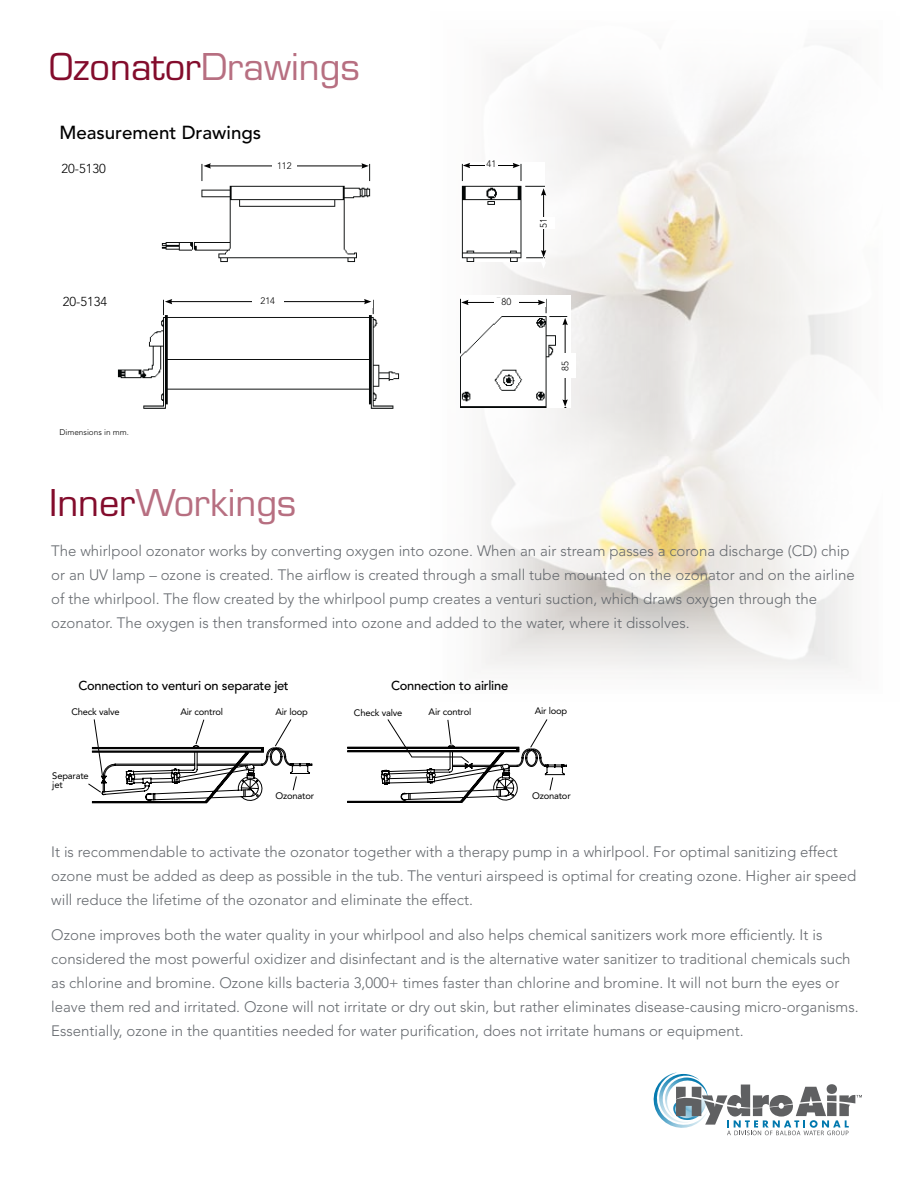
<style>
.page{position:relative;width:918px;height:1188px;background:#fff}
.page>*{position:absolute;margin:0;border:0;box-sizing:border-box;transform-origin:0 0}
.t1{font:36px "Eurostile";color:#830c2c}
.t2{font:36px "Eurostile";color:#b76f81}
.t3{font:500 18.75px "Avenir LT Std";color:#010101}
.t4{font:300 15px/24px "Avenir LT Std";color:#65696e}
.t5{font:500 12.9px "Avenir LT Std";letter-spacing:-.02em;color:#010101}
.t6{font:300 12.9px "Avenir LT Std";color:#010101}
.t7{font:9.45px/9.4px "Avenir LT Std";letter-spacing:-.02em;color:#010101}
.t8{font:300 9.45px "Avenir LT Std";color:#010101}
.t9{font:9.3px "Avenir LT Std";color:#010101}
.t10{font:300 8.25px "Avenir LT Std";color:#010101}
.s1{color:#b76f81}
.s2{color:#830c2c}
</style>
<div class="page">
<img style="left:466px;top:47px;width:386px;height:626px">
<svg style="left:653px;top:1073px;width:209px;height:62px"></svg>
<img style="left:117px;top:299px;width:283px;height:110px">
<div style="left:164px;top:296px;width:209px;height:12px;background:#fff"></div>
<hr style="left:170px;top:301px;width:196px;height:1px;background:#010101">
<svg style="left:165px;top:299px;width:7px;height:5px"></svg>
<svg style="left:364px;top:299px;width:7px;height:5px"></svg>
<div style="left:253px;top:297px;width:31px;height:14px;background:#fff"></div>
<img style="left:460px;top:296px;width:111px;height:112px">
<div style="left:461px;top:298px;width:84px;height:9px;background:#fff"></div>
<hr style="left:467px;top:302px;width:73px;height:1px;background:#010101">
<svg style="left:461px;top:300px;width:8px;height:5px"></svg>
<svg style="left:538px;top:300px;width:7px;height:5px"></svg>
<div style="left:495px;top:298px;width:24px;height:14px;background:#fff"></div>
<svg style="left:561px;top:318px;width:8px;height:89px"></svg>
<hr style="left:565px;top:323px;width:1px;height:78px;background:#010101">
<svg style="left:562px;top:318px;width:6px;height:7px"></svg>
<svg style="left:562px;top:399px;width:6px;height:8px"></svg>
<div style="left:561px;top:353px;width:14px;height:25px;background:#fff"></div>
<img style="left:161px;top:163px;width:210px;height:100px">
<hr style="left:209px;top:166px;width:154px;height:1px;background:#010101">
<svg style="left:204px;top:163px;width:7px;height:6px"></svg>
<svg style="left:361px;top:163px;width:8px;height:6px"></svg>
<div style="left:273px;top:161px;width:24px;height:14px;background:#fff"></div>
<img style="left:461px;top:163px;width:84px;height:98px">
<hr style="left:468px;top:165px;width:47px;height:1px;background:#010101">
<svg style="left:463px;top:163px;width:7px;height:5px"></svg>
<svg style="left:513px;top:163px;width:7px;height:5px"></svg>
<div style="left:486px;top:160px;width:12px;height:14px;background:#fff"></div>
<hr style="left:543px;top:194px;width:1px;height:58px;background:#010101">
<svg style="left:541px;top:188px;width:5px;height:19px"></svg>
<svg style="left:541px;top:250px;width:5px;height:19px"></svg>
<div style="left:540px;top:217px;width:15px;height:11px;background:#fff"></div>
<svg style="left:88px;top:719px;width:479px;height:84px"></svg>
<div style="left:271px;top:792px;width:45px;height:24px;background:#fff"></div>
<div style="left:528px;top:792px;width:45px;height:24px;background:#fff"></div>
<h1 class="t1" style="left:49px;top:45px;width:312px">Ozonator<span class="s1">Drawings</span></h1>
<p class="t3" style="left:59px;top:122px;width:203px">Measurement Drawings</p>
<p class="t6" style="left:61px;top:161px;width:46px">20-5130</p>
<p class="t8" style="left:277px;top:160px;width:16px">112</p>
<p class="t8" style="left:487px;top:159px;width:11px">41</p>
<p class="t6" style="left:63px;top:294px;width:46px">20-5134</p>
<p class="t10" style="left:59px;top:427px;width:71px">Dimensions in mm.</p>
<p class="t8" style="left:261px;top:295px;width:16px">214</p>
<p class="t8" style="left:502px;top:297px;width:11px">80</p>
<h1 class="t2" style="left:49px;top:481px;width:249px"><span class="s2">Inner</span>Workings</h1>
<p class="t8" style="left:538px;top:228px;width:11px;rotate:-90deg">51</p>
<p class="t8" style="left:560px;top:371px;width:11px;rotate:-90deg">85</p>
<p class="t4" style="left:51px;top:539px;width:805px">The whirlpool ozonator works by converting oxygen into ozone. When an air stream passes a corona discharge (CD) chip or an UV lamp – ozone is created. The airflow is created through a small tube mounted on the ozonator and on the airline of the whirlpool. The flow created by the whirlpool pump creates a venturi suction, which draws oxygen through the ozonator. The oxygen is then transformed into ozone and added to the water, where it dissolves.</p>
<p class="t5" style="left:78px;top:678px;width:212px">Connection to venturi on separate jet</p>
<p class="t7" style="left:71px;top:707px;width:50px">Check valve</p>
<p class="t7" style="left:180px;top:707px;width:44px">Air control</p>
<p class="t7" style="left:275px;top:707px;width:34px">Air loop</p>
<p class="t7" style="left:52px;top:771px;width:38px">Separate jet</p>
<p class="t5" style="left:391px;top:678px;width:119px">Connection to airline</p>
<p class="t7" style="left:354px;top:708px;width:50px">Check valve</p>
<p class="t7" style="left:429px;top:707px;width:44px">Air control</p>
<p class="t7" style="left:535px;top:706px;width:34px">Air loop</p>
<p class="t7" style="left:276px;top:791px;width:40px">Ozonator</p>
<p class="t9" style="left:290px;top:792px;width:10px">7.</p>
<p class="t7" style="left:532px;top:791px;width:40px">Ozonator</p>
<p class="t9" style="left:547px;top:791px;width:10px">7.</p>
<p class="t4" style="left:51px;top:840px;width:807px">It is recommendable to activate the ozonator together with a therapy pump in a whirlpool. For optimal sanitizing effect ozone must be added as deep as possible in the tub. The venturi airspeed is optimal for creating ozone. Higher air speed will reduce the lifetime of the ozonator and eliminate the effect.</p>
<p class="t4" style="left:51px;top:923px;width:809px">Ozone improves both the water quality in your whirlpool and also helps chemical sanitizers work more efficiently. It is considered the most powerful oxidizer and disinfectant and is the alternative water sanitizer to traditional chemicals such as chlorine and bromine. Ozone kills bacteria 3,000+ times faster than chlorine and bromine. It will not burn the eyes or leave them red and irritated. Ozone will not irritate or dry out skin, but rather eliminates disease-causing micro-organisms.<br>Essentially, ozone in the quantities needed for water purification, does not irritate humans or equipment.</p>
</div>
